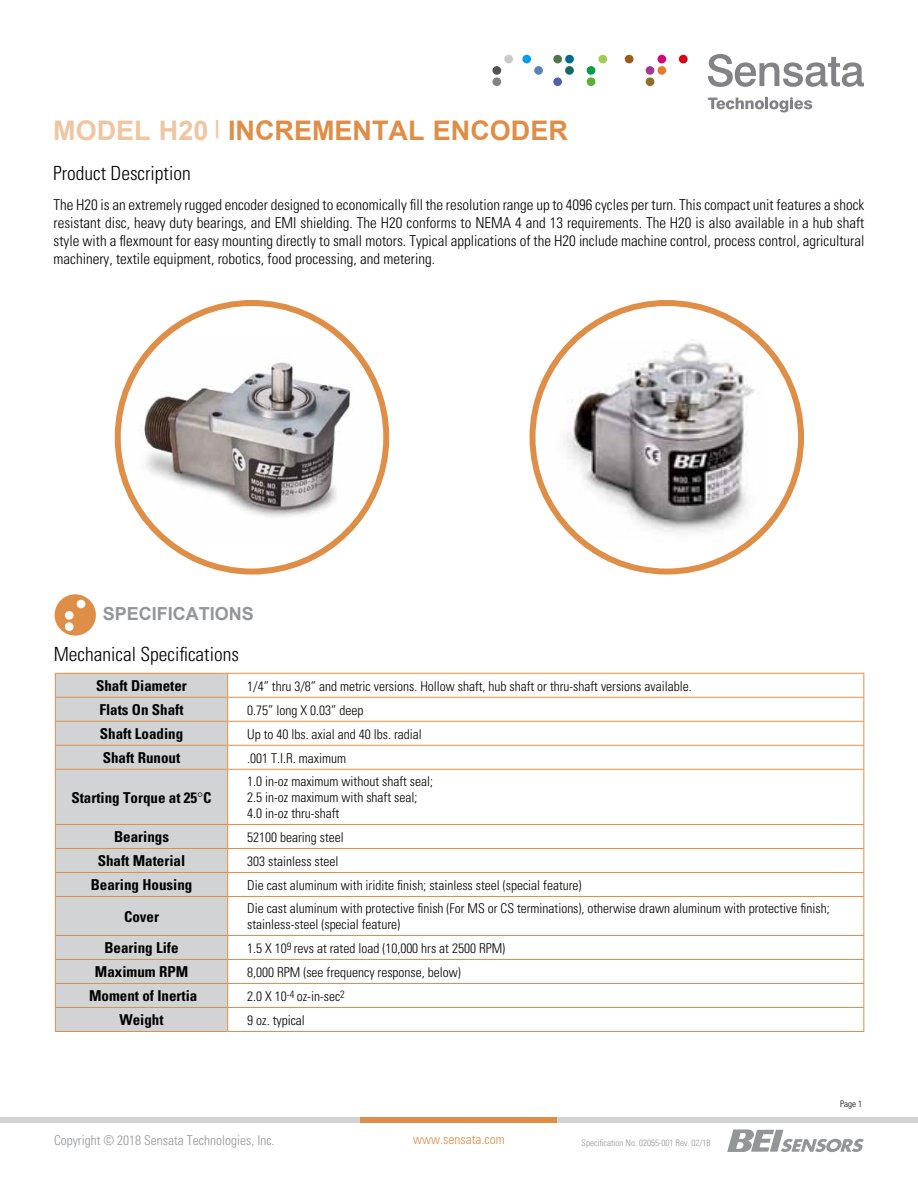
<style>
.page{position:relative;width:918px;height:1188px;background:#fff}
.page>*{position:absolute;margin:0;border:0;box-sizing:border-box;transform-origin:0 0}
.t1{font:700 27px "Arial";color:#df8e48}
.t2{font:300 condensed 19.5px "Univers";color:#000}
.t3{font:700 18px "Arial";color:#939598}
.t4{font:300 condensed 15px/18px "Univers";color:#000;text-align:justify}
.t5{font:700 condensed 15px "Univers";color:#000}
.t6{font:300 condensed 13.5px/16.2px "Univers";color:#000}
.t7{font:300 condensed 13.5px "Univers";color:#939598}
.t8{font:300 condensed 13.5px "Univers";color:#df8e48}
.t9{font:300 condensed 9px "Univers";color:#939598}
.t10{font:300 condensed 9px "Univers";color:#000}
.s1{color:#efc6a3}
.s2{font-weight:300}
</style>
<div class="page">
<svg style="left:708px;top:54px;width:156px;height:33px"></svg>
<svg style="left:708px;top:97px;width:104px;height:15px"></svg>
<div style="left:492px;top:77px;width:9px;height:9px;background:#828287;border-radius:50%"></div>
<div style="left:522px;top:55px;width:9px;height:8px;background:#009eed;border-radius:50%"></div>
<div style="left:534px;top:66px;width:9px;height:9px;background:#5982b0;border-radius:50%"></div>
<div style="left:553px;top:55px;width:9px;height:8px;background:#4f784a;border-radius:50%"></div>
<div style="left:565px;top:55px;width:9px;height:8px;background:#006b87;border-radius:50%"></div>
<div style="left:565px;top:66px;width:9px;height:9px;background:#146b5c;border-radius:50%"></div>
<div style="left:553px;top:77px;width:9px;height:9px;background:#4f61ad;border-radius:50%"></div>
<div style="left:598px;top:55px;width:9px;height:8px;background:#a1cc52;border-radius:50%"></div>
<div style="left:587px;top:66px;width:8px;height:9px;background:#009e45;border-radius:50%"></div>
<div style="left:587px;top:77px;width:8px;height:9px;background:#59b030;border-radius:50%"></div>
<div style="left:657px;top:55px;width:9px;height:8px;background:#d9007a;border-radius:50%"></div>
<div style="left:646px;top:66px;width:8px;height:9px;background:#9c3d91;border-radius:50%"></div>
<div style="left:657px;top:66px;width:9px;height:9px;background:#e87a2b;border-radius:50%"></div>
<div style="left:646px;top:77px;width:8px;height:9px;background:#8c7029;border-radius:50%"></div>
<div style="left:679px;top:55px;width:9px;height:8px;background:#d90017;border-radius:50%"></div>
<div style="left:504px;top:55px;width:9px;height:8px;background:#c7c9cc;border-radius:50%"></div>
<div style="left:492px;top:66px;width:9px;height:9px;background:#525254;border-radius:50%"></div>
<div style="left:625px;top:55px;width:9px;height:8px;background:#995c1a;border-radius:50%"></div>
<div style="left:0;top:1117px;width:918px;height:6px;background:#d1d3d4"></div>
<div style="left:361px;top:1117px;width:196px;height:6px;background:#df8e48"></div>
<svg style="left:727px;top:1129px;width:137px;height:23px"></svg>
<img style="left:121px;top:337px;width:262px;height:206px">
<div style="left:115px;top:300px;width:274px;height:275px;border:6px solid #df8e48;border-radius:50%"></div>
<img style="left:544px;top:339px;width:222px;height:203px">
<div style="left:530px;top:300px;width:274px;height:275px;border:6px solid #df8e48;border-radius:50%"></div>
<svg style="left:55px;top:594px;width:41px;height:42px"></svg>
<div style="left:56px;top:674px;width:171px;height:357px;background:#d1d3d4"></div>
<hr style="left:55px;top:673px;width:173px;height:1px;background:#df8e48">
<hr style="left:228px;top:673px;width:636px;height:1px;background:#df8e48">
<hr style="left:55px;top:697px;width:173px;height:1px;background:#df8e48">
<hr style="left:228px;top:697px;width:636px;height:1px;background:#df8e48">
<hr style="left:55px;top:721px;width:173px;height:1px;background:#df8e48">
<hr style="left:228px;top:721px;width:636px;height:1px;background:#df8e48">
<hr style="left:55px;top:745px;width:173px;height:1px;background:#df8e48">
<svg style="left:55px;top:674px;width:1px;height:95px"></svg>
<hr style="left:228px;top:745px;width:636px;height:1px;background:#df8e48">
<svg style="left:227px;top:674px;width:1px;height:95px"></svg>
<svg style="left:863px;top:674px;width:1px;height:95px"></svg>
<hr style="left:55px;top:769px;width:173px;height:1px;background:#df8e48">
<hr style="left:55px;top:770px;width:1px;height:54px;background:#df8e48">
<hr style="left:228px;top:769px;width:636px;height:1px;background:#df8e48">
<hr style="left:227px;top:770px;width:1px;height:54px;background:#df8e48">
<hr style="left:863px;top:770px;width:1px;height:54px;background:#df8e48">
<hr style="left:55px;top:824px;width:173px;height:1px;background:#df8e48">
<hr style="left:228px;top:824px;width:636px;height:1px;background:#df8e48">
<hr style="left:55px;top:848px;width:173px;height:1px;background:#df8e48">
<hr style="left:228px;top:848px;width:636px;height:1px;background:#df8e48">
<hr style="left:55px;top:872px;width:173px;height:1px;background:#df8e48">
<svg style="left:55px;top:825px;width:1px;height:71px"></svg>
<hr style="left:228px;top:872px;width:636px;height:1px;background:#df8e48">
<svg style="left:227px;top:825px;width:1px;height:71px"></svg>
<svg style="left:863px;top:825px;width:1px;height:71px"></svg>
<hr style="left:55px;top:896px;width:173px;height:1px;background:#df8e48">
<hr style="left:55px;top:897px;width:1px;height:38px;background:#df8e48">
<hr style="left:228px;top:896px;width:636px;height:1px;background:#df8e48">
<hr style="left:227px;top:897px;width:1px;height:38px;background:#df8e48">
<hr style="left:863px;top:897px;width:1px;height:38px;background:#df8e48">
<hr style="left:55px;top:935px;width:173px;height:1px;background:#df8e48">
<hr style="left:228px;top:935px;width:636px;height:1px;background:#df8e48">
<hr style="left:55px;top:959px;width:173px;height:1px;background:#df8e48">
<hr style="left:228px;top:959px;width:636px;height:1px;background:#df8e48">
<hr style="left:55px;top:983px;width:173px;height:1px;background:#df8e48">
<hr style="left:228px;top:983px;width:636px;height:1px;background:#df8e48">
<hr style="left:55px;top:1007px;width:173px;height:1px;background:#df8e48">
<svg style="left:55px;top:936px;width:1px;height:95px"></svg>
<hr style="left:228px;top:1007px;width:636px;height:1px;background:#df8e48">
<svg style="left:227px;top:936px;width:1px;height:95px"></svg>
<svg style="left:863px;top:936px;width:1px;height:95px"></svg>
<hr style="left:55px;top:1031px;width:173px;height:1px;background:#df8e48">
<hr style="left:228px;top:1031px;width:636px;height:1px;background:#df8e48">
<h1 class="t1" style="left:53px;top:113px;width:516px"><span class="s1">MODEL H20</span> <sup>|</sup> INCREMENTAL ENCODER</h1>
<h2 class="t2" style="left:53px;top:162px;width:139px">Product Description</h2>
<p class="t4" style="left:54px;top:195px;width:812px">The H20 is an extremely rugged encoder designed to economically fill the resolution range up to 4096 cycles per turn. This compact unit features a shock resistant disc, heavy duty bearings, and EMI shielding. The H20 conforms to NEMA 4 and 13 requirements. The H20 is also available in a hub shaft style with a flexmount for easy mounting directly to small motors. Typical applications of the H20 include machine control, process control, agricultural machinery, textile equipment, robotics, food processing, and metering.</p>
<h3 class="t3" style="left:103px;top:602px;width:153px">SPECIFICATIONS</h3>
<h2 class="t2" style="left:54px;top:643px;width:187px">Mechanical Specifications</h2>
<p class="t5" style="left:96px;top:677px;width:92px">Shaft Diameter</p>
<p class="t6" style="left:247px;top:678px;width:446px">1/4” thru 3/8” and metric versions. Hollow shaft, hub shaft or thru-shaft versions available.</p>
<p class="t5" style="left:99px;top:701px;width:86px">Flats On Shaft</p>
<p class="t6" style="left:247px;top:702px;width:118px">0.75” long X 0.03” deep</p>
<p class="t5" style="left:100px;top:725px;width:85px">Shaft Loading</p>
<p class="t6" style="left:247px;top:726px;width:176px">Up to 40 lbs. axial and 40 lbs. radial</p>
<p class="t5" style="left:103px;top:749px;width:79px">Shaft Runout</p>
<p class="t6" style="left:247px;top:750px;width:100px">.001 T.I.R. maximum</p>
<p class="t5" style="left:71px;top:788px;width:142px">Starting Torque at 25<span class="s2">°</span>C</p>
<p class="t6" style="left:247px;top:773px;width:187px">1.0 in-oz maximum without shaft seal;<br>2.5 in-oz maximum with shaft seal;<br>4.0 in-oz thru-shaft</p>
<p class="t5" style="left:114px;top:828px;width:56px">Bearings</p>
<p class="t6" style="left:247px;top:829px;width:98px">52100 bearing steel</p>
<p class="t5" style="left:98px;top:852px;width:89px">Shaft Material</p>
<p class="t6" style="left:247px;top:853px;width:93px">303 stainless steel</p>
<p class="t5" style="left:91px;top:876px;width:103px">Bearing Housing</p>
<p class="t6" style="left:247px;top:877px;width:336px">Die cast aluminum with iridite finish; stainless steel (special feature)</p>
<p class="t5" style="left:124px;top:907px;width:36px">Cover</p>
<p class="t6" style="left:247px;top:900px;width:584px">Die cast aluminum with protective finish (For MS or CS terminations), otherwise drawn aluminum with protective finish; stainless-steel (special feature)</p>
<p class="t5" style="left:104px;top:939px;width:76px">Bearing Life</p>
<p class="t6" style="left:247px;top:940px;width:260px">1.5 X 10<sup>9</sup> revs at rated load (10,000 hrs at 2500 RPM)</p>
<p class="t5" style="left:95px;top:963px;width:95px">Maximum RPM</p>
<p class="t6" style="left:247px;top:964px;width:215px">8,000 RPM (see frequency response, below)</p>
<p class="t5" style="left:89px;top:987px;width:110px">Moment of Inertia</p>
<p class="t6" style="left:247px;top:988px;width:99px">2.0 X 10<sup>-4</sup> oz-in-sec<sup>2</sup></p>
<p class="t5" style="left:119px;top:1011px;width:46px">Weight</p>
<p class="t6" style="left:247px;top:1012px;width:59px">9 oz. typical</p>
<p class="t7" style="left:54px;top:1132px;width:222px">Copyright © 2018 Sensata Technologies, Inc.</p>
<p class="t8" style="left:413px;top:1131px;width:93px">www.sensata.com</p>
<p class="t9" style="left:582px;top:1138px;width:130px">Specification No. 02055-001 Rev. 02/18</p>
<p class="t10" style="left:840px;top:1098px;width:23px">Page 1</p>
</div>
